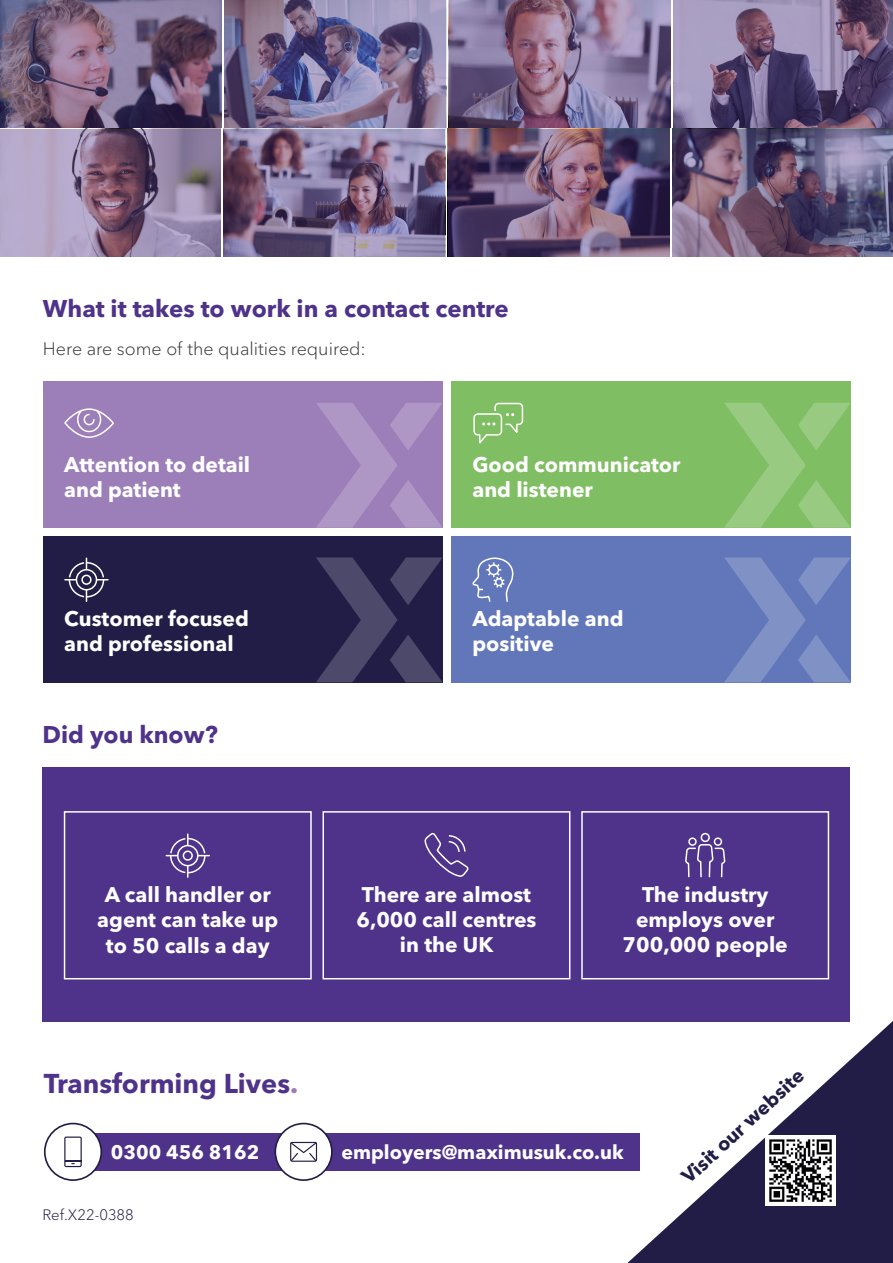
<style>
.page{position:relative;width:893px;height:1263px;background:#fff}
.page>*{position:absolute;margin:0;border:0;box-sizing:border-box;transform-origin:0 0}
.t1{font:700 27px "Avenir Next LT Pro";color:#4f328a}
.t2{font:700 24px "Avenir Next LT Pro";color:#4f328a}
.t3{font:700 21px/25.2px "Avenir Next LT Pro";color:#fff}
.t4{font:700 19.5px "Avenir Next LT Pro";color:#fff}
.t5{font:700 19.5px "Avenir Next LT Pro";color:#221d46}
.t6{font:300 18px "Avenir Next LT Pro";color:#3c3c3b}
.t7{font:300 15px "Avenir Next LT Pro";color:#221d46}
.s1{color:#9c7eb8}
</style>
<div class="page">
<svg style="left:0;top:129px;width:221px;height:128px;background:#9784a3"></svg>
<svg style="left:223px;top:129px;width:222px;height:128px;background:#786688"></svg>
<img style="left:448px;top:129px;width:221px;height:128px">
<svg style="left:672px;top:129px;width:221px;height:128px;background:#6a5a79"></svg>
<svg style="left:0;top:0;width:222px;height:128px;background:#735e7c"></svg>
<svg style="left:224px;top:0;width:222px;height:128px;background:#786c92"></svg>
<svg style="left:449px;top:0;width:221px;height:128px;background:#836f92"></svg>
<svg style="left:673px;top:0;width:220px;height:128px;background:#77688c"></svg>
<div style="left:43px;top:767px;width:807px;height:255px;background:#4f328a"></div>
<div style="left:64px;top:811px;width:248px;height:168px;border:2px solid #fff"></div>
<div style="left:322px;top:811px;width:248px;height:168px;border:2px solid #fff"></div>
<div style="left:581px;top:811px;width:248px;height:168px;border:2px solid #fff"></div>
<div style="left:43px;top:381px;width:400px;height:147px;background:#9c7eb8"></div>
<svg style="left:316px;top:403px;width:126px;height:125px"></svg>
<div style="left:451px;top:381px;width:400px;height:147px;background:#80be64"></div>
<svg style="left:724px;top:403px;width:127px;height:125px"></svg>
<div style="left:43px;top:536px;width:400px;height:146px;background:#221d46"></div>
<svg style="left:316px;top:557px;width:126px;height:125px"></svg>
<div style="left:451px;top:536px;width:400px;height:146px;background:#6277b9"></div>
<svg style="left:725px;top:557px;width:126px;height:125px"></svg>
<svg style="left:472px;top:557px;width:42px;height:45px"></svg>
<svg style="left:76px;top:411px;width:26px;height:22px"></svg>
<div style="left:64px;top:408px;width:50px;height:30px;border:2px solid #fff;border-radius:50%"></div>
<svg style="left:65px;top:558px;width:43px;height:43px"></svg>
<svg style="left:473px;top:402px;width:51px;height:42px"></svg>
<div style="left:701px;top:833px;width:9px;height:9px;border:2px solid #fff;border-radius:50%"></div>
<div style="left:714px;top:837px;width:8px;height:9px;border:2px solid #fff;border-radius:50%"></div>
<div style="left:688px;top:837px;width:9px;height:9px;border:2px solid #fff;border-radius:50%"></div>
<svg style="left:686px;top:843px;width:39px;height:35px"></svg>
<svg style="left:166px;top:834px;width:43px;height:43px"></svg>
<svg style="left:424px;top:832px;width:45px;height:45px"></svg>
<svg style="left:627px;top:1021px;width:266px;height:242px"></svg>
<img style="left:765px;top:1135px;width:70px;height:70px">
<div style="left:73px;top:1133px;width:566px;height:38px;background:#4f328a"></div>
<div style="left:45px;top:1123px;width:56px;height:57px;background:#fff;border-radius:50%"></div>
<div style="left:44px;top:1123px;width:58px;height:58px;border:2px solid #221d46;border-radius:50%"></div>
<svg style="left:64px;top:1136px;width:18px;height:31px"></svg>
<div style="left:275px;top:1123px;width:57px;height:57px;background:#fff;border-radius:50%"></div>
<div style="left:274px;top:1123px;width:59px;height:58px;border:2px solid #221d46;border-radius:50%"></div>
<svg style="left:290px;top:1142px;width:27px;height:20px"></svg>
<p class="t2" style="left:43px;top:294px;width:467px">What it takes to work in a contact centre</p>
<p class="t6" style="left:43px;top:338px;width:324px">Here are some of the qualities required:</p>
<p class="t3" style="left:64px;top:451px;width:187px">Attention to detail and patient</p>
<p class="t3" style="left:472px;top:451px;width:210px">Good communicator and listener</p>
<p class="t3" style="left:64px;top:606px;width:186px">Customer focused and professional</p>
<p class="t3" style="left:472px;top:606px;width:153px">Adaptable and positive</p>
<p class="t2" style="left:43px;top:720px;width:177px">Did you know?</p>
<p class="t3" style="left:97px;top:882px;width:182px;text-align:center">A call handler or agent can take up to 50 calls a day</p>
<p class="t3" style="left:356px;top:881px;width:182px;text-align:center">There are almost<br>6,000 call centres in the UK</p>
<p class="t3" style="left:623px;top:881px;width:167px;text-align:center">The industry employs over<br>700,000 people</p>
<p class="t1" style="left:44px;top:1067px;width:256px">Transforming Lives<span class="s1">.</span></p>
<p class="t4" style="left:111px;top:1140px;width:150px">0300 456 8162</p>
<p class="t4" style="left:341px;top:1140px;width:284px">employers@maximusuk.co.uk</p>
<p class="t7" style="left:43px;top:1206px;width:93px">Ref.X22-0388</p>
<p class="t5" style="left:677px;top:1171px;width:160px;rotate:-43deg">Visit our website</p>
</div>
